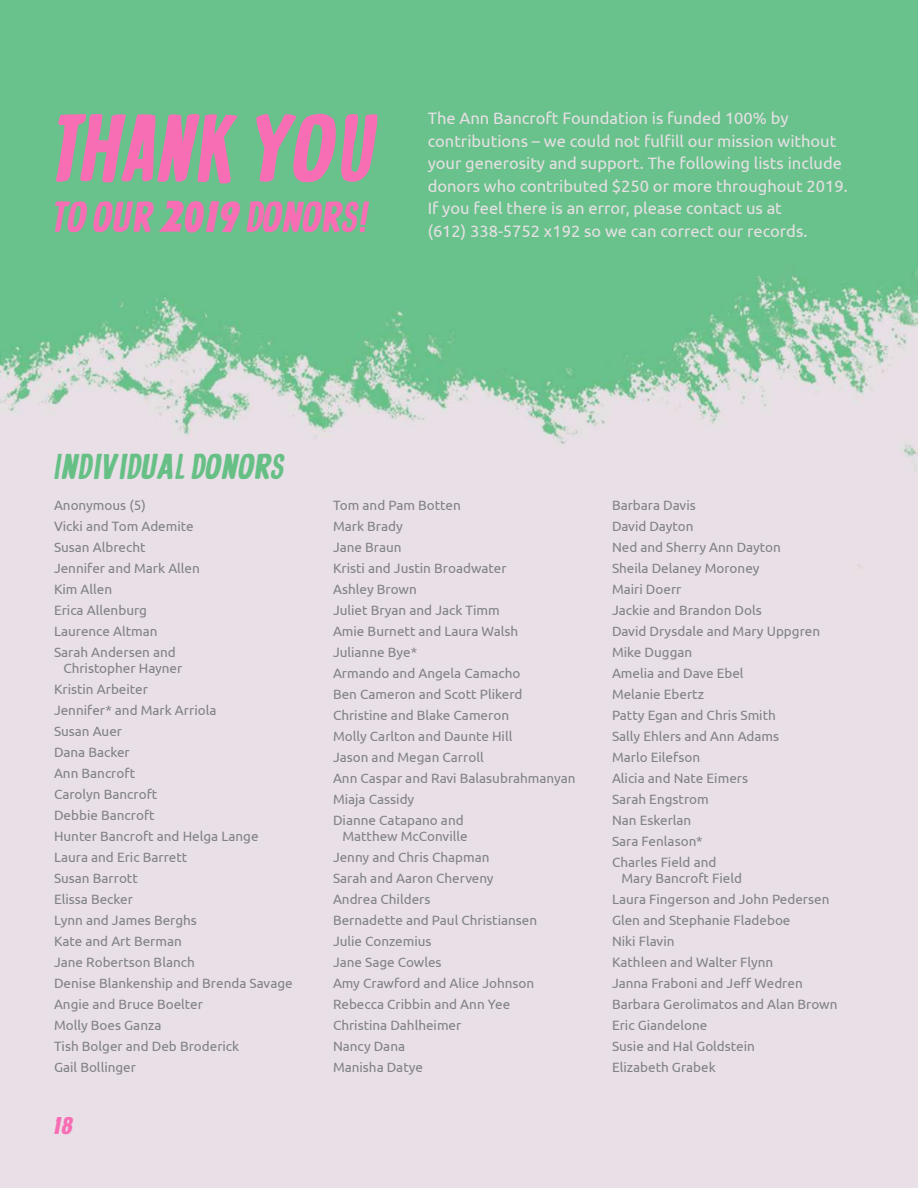
<style>
.page{position:relative;width:918px;height:1188px;background:#fff}
.page>*{position:absolute;margin:0;border:0;box-sizing:border-box;transform-origin:0 0}
.t1{font:italic 96px "Lobster Hand";color:#f76eb5}
.t2{font:italic 43.5px "Lobster Hand";color:#f76eb5}
.t3{font:italic 36px "Lobster Hand";color:#66c086}
.t4{font:italic 24px "Lobster Hand";color:#f76eb5}
.t5{font:16.5px/22.5px "Ubuntu";color:#e7e0e4}
.t6{font:13.5px/21px "Ubuntu";color:#808285}
</style>
<div class="page">
<img style="left:0;top:0;width:918px;height:1188px">
<h1 class="t1" style="left:54px;top:88px;width:327px">THANK YOU</h1>
<h2 class="t2" style="left:54px;top:190px;width:318px">TO OUR 2019 DONORS!</h2>
<p class="t5" style="left:428px;top:106px;width:422px">The Ann Bancroft Foundation is funded 100% by contributions – we could not fulfill our mission without your generosity and support. The following lists include donors who contributed $250 or more throughout 2019.<br>If you feel there is an error, please contact us at<br>(612) 338-5752 x192 so we can correct our records.</p>
<h3 class="t3" style="left:54px;top:444px;width:233px">INDIVIDUAL DONORS</h3>
<p class="t6" style="left:54px;top:494px;width:147px">Anonymous (5)<br>Vicki and Tom Ademite<br>Susan Albrecht<br>Jennifer and Mark Allen<br>Kim Allen<br>Erica Allenburg<br>Laurence Altman<br>Sarah Andersen and</p>
<p class="t6" style="left:54px;top:658px;width:240px;text-indent:9px">Christopher Hayner<br>Kristin Arbeiter<br>Jennifer* and Mark Arriola<br>Susan Auer<br>Dana Backer<br>Ann Bancroft<br>Carolyn Bancroft<br>Debbie Bancroft<br>Hunter Bancroft and Helga Lange<br>Laura and Eric Barrett<br>Susan Barrott<br>Elissa Becker<br>Lynn and James Berghs<br>Kate and Art Berman<br>Jane Robertson Blanch<br>Denise Blankenship and Brenda Savage<br>Angie and Bruce Boelter<br>Molly Boes Ganza<br>Tish Bolger and Deb Broderick<br>Gail Bollinger</p>
<h3 class="t4" style="left:54px;top:1111px;width:21px">18</h3>
<p class="t6" style="left:333px;top:494px;width:244px">Tom and Pam Botten<br>Mark Brady<br>Jane Braun<br>Kristi and Justin Broadwater<br>Ashley Brown<br>Juliet Bryan and Jack Timm<br>Amie Burnett and Laura Walsh<br>Julianne Bye*<br>Armando and Angela Camacho<br>Ben Cameron and Scott Plikerd<br>Christine and Blake Cameron<br>Molly Carlton and Daunte Hill<br>Jason and Megan Carroll<br>Ann Caspar and Ravi Balasubrahmanyan<br>Miaja Cassidy<br>Dianne Catapano and</p>
<p class="t6" style="left:333px;top:826px;width:206px;text-indent:9px">Matthew McConville<br>Jenny and Chris Chapman<br>Sarah and Aaron Cherveny<br>Andrea Childers<br>Bernadette and Paul Christiansen<br>Julie Conzemius<br>Jane Sage Cowles<br>Amy Crawford and Alice Johnson<br>Rebecca Cribbin and Ann Yee<br>Christina Dahlheimer<br>Nancy Dana<br>Manisha Datye</p>
<p class="t6" style="left:612px;top:494px;width:210px">Barbara Davis<br>David Dayton<br>Ned and Sherry Ann Dayton<br>Sheila Delaney Moroney<br>Mairi Doerr<br>Jackie and Brandon Dols<br>David Drysdale and Mary Uppgren<br>Mike Duggan<br>Amelia and Dave Ebel<br>Melanie Ebertz<br>Patty Egan and Chris Smith<br>Sally Ehlers and Ann Adams<br>Marlo Eilefson<br>Alicia and Nate Eimers<br>Sarah Engstrom<br>Nan Eskerlan<br>Sara Fenlason*<br>Charles Field and</p>
<p class="t6" style="left:612px;top:868px;width:227px;text-indent:9px">Mary Bancroft Field<br>Laura Fingerson and John Pedersen<br>Glen and Stephanie Fladeboe<br>Niki Flavin<br>Kathleen and Walter Flynn<br>Janna Fraboni and Jeff Wedren<br>Barbara Gerolimatos and Alan Brown<br>Eric Giandelone<br>Susie and Hal Goldstein<br>Elizabeth Grabek</p>
</div>
